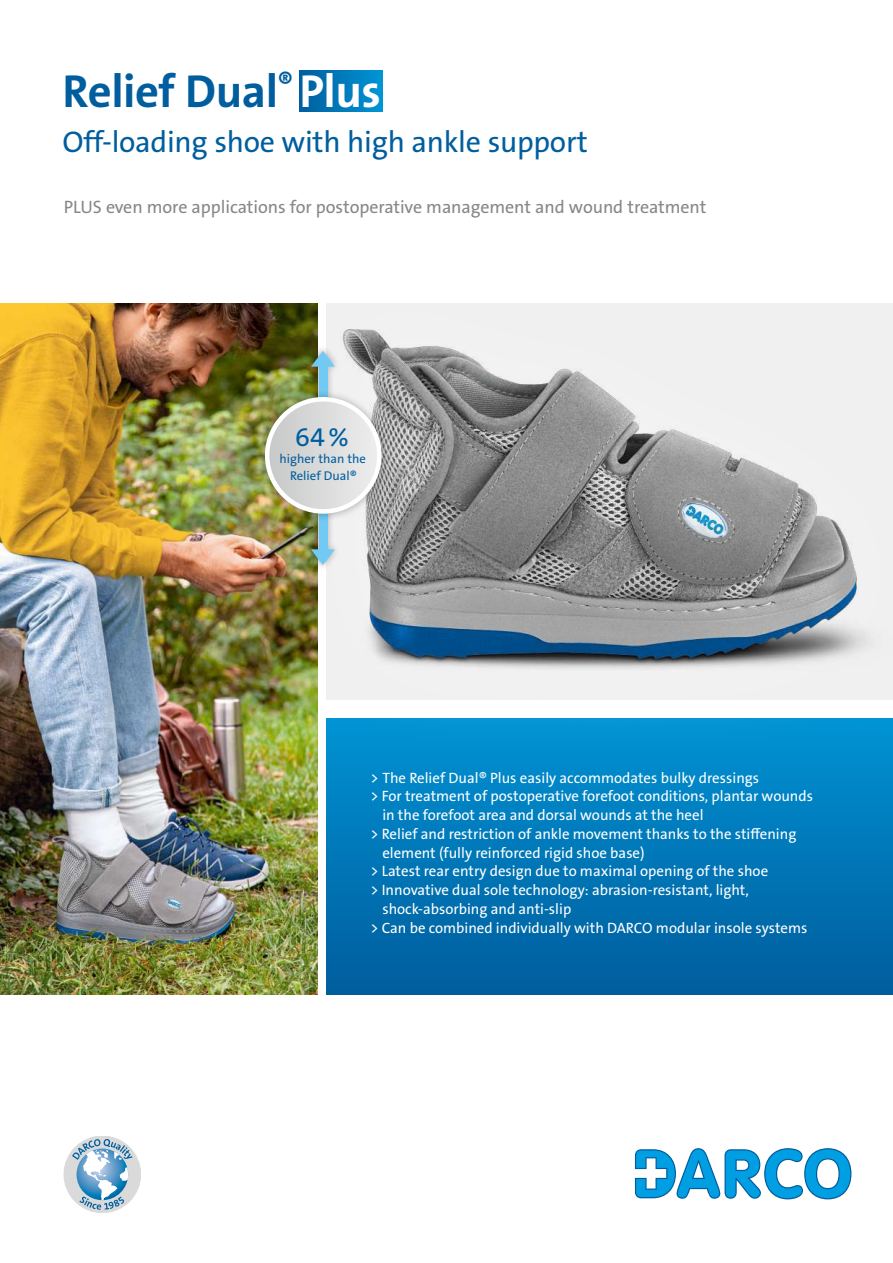
<style>
.page{position:relative;width:893px;height:1263px;background:#fff}
.page>*{position:absolute;margin:0;border:0;box-sizing:border-box;transform-origin:0 0}
.t1{font:700 46.5px "The Sans B Plus W7";letter-spacing:-.01em;color:#005e9e}
.t2{font:30px "The Sans B Plus W5 Plain";letter-spacing:-.01em;color:#005e9e}
.t3{font:27px "The Sans B Plus W5 Plain";color:#005e9e}
.t4{font:18px "The Sans B Plus W5 Plain";letter-spacing:-.005em;color:#878786}
.t5{font:15px "The Sans B Plus W5 Plain";color:#fff}
.t6{font:12.75px/16.8px "The Sans B Plus W5 Plain";color:#005e9e;text-align:center}
.s1{color:#fff}
</style>
<div class="page">
<div style="left:299px;top:70px;width:83px;height:41px;background:linear-gradient(to right,#005e9e,#0094d4)"></div>
<svg style="left:64px;top:1136px;width:77px;height:76px"></svg>
<svg style="left:635px;top:1148px;width:216px;height:51px"></svg>
<img style="left:0;top:303px;width:318px;height:691px">
<svg style="left:327px;top:760px;width:566px;height:234px;background:#0073b4"></svg>
<div style="left:252px;top:237px;width:641px;height:523px;background:#fff;opacity:.35"></div>
<img style="left:288px;top:329px;width:605px;height:342px">
<div style="left:304px;top:344px;width:38px;height:228px;background:#000;opacity:.35"></div>
<div style="left:319px;top:361px;width:8px;height:191px;background:#70caf3"></div>
<svg style="left:311px;top:351px;width:24px;height:16px"></svg>
<svg style="left:311px;top:549px;width:24px;height:16px"></svg>
<div style="left:257px;top:389px;width:132px;height:133px;background:#000;opacity:.3"></div>
<svg style="left:267px;top:399px;width:112px;height:112px;background:#dcdddd"></svg>
<div style="left:265px;top:397px;width:117px;height:117px;border:4px solid #fff;border-radius:50%"></div>
<h1 class="t1" style="left:63px;top:62px;width:320px">Relief Dual<sup>®</sup> <span class="s1">Plus</span></h1>
<h2 class="t2" style="left:63px;top:123px;width:527px">Off-loading shoe with high ankle support</h2>
<p class="t4" style="left:64px;top:196px;width:644px">PLUS even more applications for postoperative management and wound treatment</p>
<h3 class="t3" style="left:295px;top:420px;width:55px">64%</h3>
<p class="t6" style="left:279px;top:451px;width:88px">higher than the<br>Relief Dual®</p>
<p class="t5" style="left:370px;top:768px;width:390px">&gt; The Relief Dual® Plus easily accommodates bulky dressings</p>
<p class="t5" style="left:370px;top:787px;width:444px">&gt; For treatment of postoperative forefoot conditions, plantar wounds</p>
<p class="t5" style="left:382px;top:805px;width:323px">in the forefoot area and dorsal wounds at the heel</p>
<p class="t5" style="left:370px;top:824px;width:428px">&gt; Relief and restriction of ankle movement thanks to the stiffening</p>
<p class="t5" style="left:382px;top:843px;width:264px">element (fully reinforced rigid shoe base)</p>
<p class="t5" style="left:370px;top:862px;width:399px">&gt; Latest rear entry design due to maximal opening of the shoe</p>
<p class="t5" style="left:370px;top:880px;width:380px">&gt; Innovative dual sole technology: abrasion-resistant, light,</p>
<p class="t5" style="left:382px;top:899px;width:190px">shock-absorbing and anti-slip</p>
<p class="t5" style="left:370px;top:918px;width:439px">&gt; Can be combined individually with DARCO modular insole systems</p>
</div>
